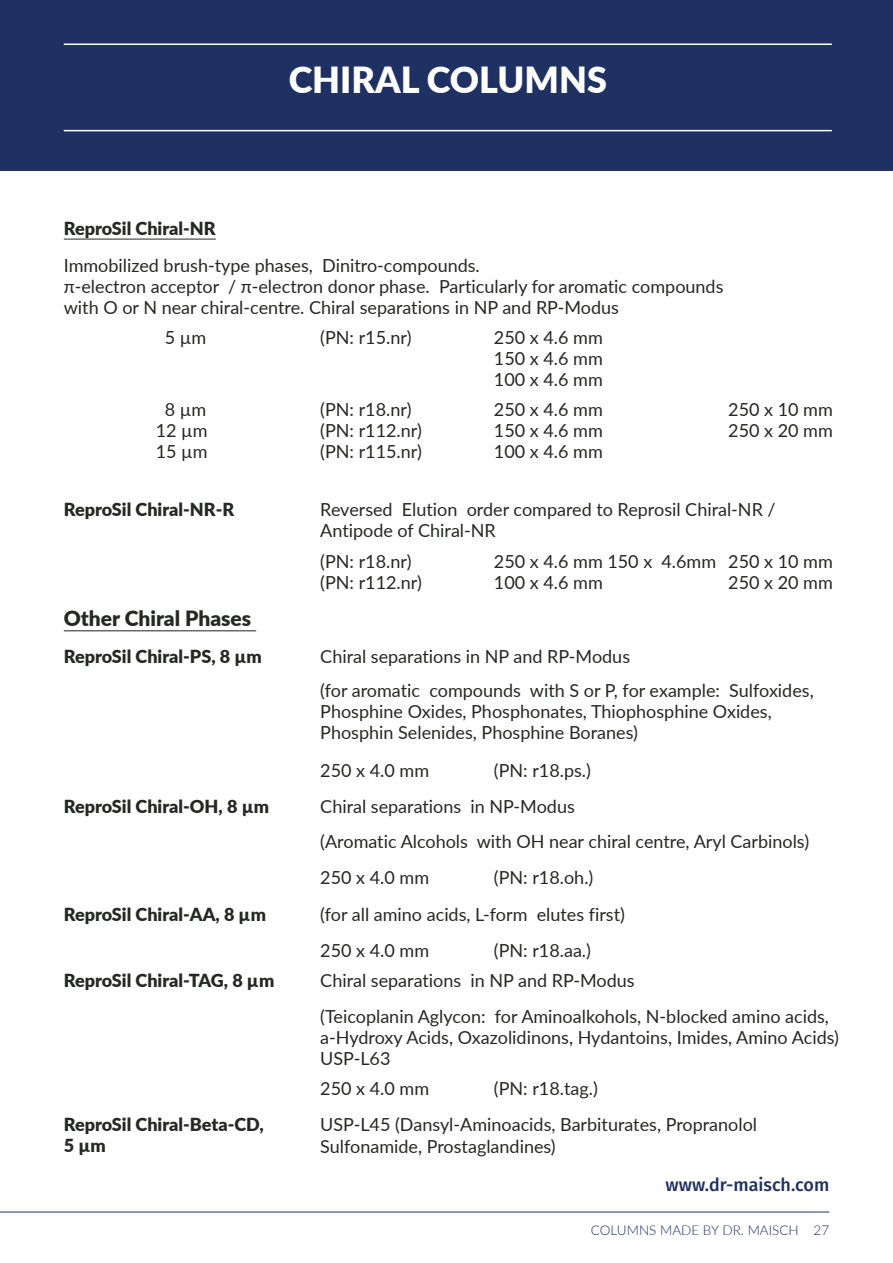
<style>
.page{position:relative;width:893px;height:1263px;background:#fff}
.page>*{position:absolute;margin:0;border:0;box-sizing:border-box;transform-origin:0 0}
.Tabellenkopfzeile{font:900 36px "Lato";color:#fff}
.Tabellenkopfzeile-2{font:900 21px "Lato";color:#262825}
.Tabellenkopfzeile-3{font:18px/21px "Lato";color:#262825}
.Tabellenkopfzeile-4{font:900 18px "Lato";color:#262825}
.t1{font:500 18px "Fira Sans";color:#1f3062}
.t2{font:300 13.5px "Lato";color:#1f3062}
</style>
<div class="page">
<div style="left:0;top:0;width:893px;height:171px;background:#1f3062"></div>
<hr style="left:64px;top:44px;width:768px;height:1px;background:#fff">
<hr style="left:64px;top:130px;width:768px;height:1px;background:#fff">
<hr style="left:0;top:1212px;width:829px;height:1px;background:#1f3062">
<hr style="left:64px;top:239px;width:152px;height:1px;background:#262825">
<hr style="left:64px;top:630px;width:192px;height:1px;background:#262825">
<p class="Tabellenkopfzeile" style="left:289px;top:53px;width:320px">CHIRAL COLUMNS</p>
<p class="Tabellenkopfzeile-4" style="left:64px;top:215px;width:153px">ReproSil Chiral-NR</p>
<p class="Tabellenkopfzeile-3" style="left:64px;top:254px;width:661px">Immobilized brush-type phases, Dinitro-compounds.<br>π-electron acceptor / π-electron donor phase. Particularly for aromatic compounds</p>
<p class="Tabellenkopfzeile-3" style="left:64px;top:296px;width:557px">with O or N near chiral-centre. Chiral separations in NP and RP-Modus</p>
<p class="Tabellenkopfzeile-3" style="left:165px;top:326px;width:43px">5 µm</p>
<p class="Tabellenkopfzeile-3" style="left:320px;top:326px;width:93px">(PN: r15.nr)</p>
<p class="Tabellenkopfzeile-3" style="left:494px;top:326px;width:110px">250 x 4.6 mm</p>
<p class="Tabellenkopfzeile-3" style="left:494px;top:347px;width:110px">150 x 4.6 mm</p>
<p class="Tabellenkopfzeile-3" style="left:494px;top:368px;width:110px">100 x 4.6 mm</p>
<p class="Tabellenkopfzeile-3" style="left:165px;top:398px;width:43px">8 µm</p>
<p class="Tabellenkopfzeile-3" style="left:156px;top:419px;width:53px">12 µm</p>
<p class="Tabellenkopfzeile-3" style="left:156px;top:440px;width:53px">15 µm</p>
<p class="Tabellenkopfzeile-3" style="left:320px;top:398px;width:93px">(PN: r18.nr)</p>
<p class="Tabellenkopfzeile-3" style="left:320px;top:419px;width:103px">(PN: r112.nr)</p>
<p class="Tabellenkopfzeile-3" style="left:320px;top:440px;width:103px">(PN: r115.nr)</p>
<p class="Tabellenkopfzeile-3" style="left:494px;top:398px;width:110px">250 x 4.6 mm</p>
<p class="Tabellenkopfzeile-3" style="left:494px;top:419px;width:110px">150 x 4.6 mm</p>
<p class="Tabellenkopfzeile-3" style="left:494px;top:440px;width:110px">100 x 4.6 mm</p>
<p class="Tabellenkopfzeile-3" style="left:728px;top:398px;width:106px">250 x 10 mm</p>
<p class="Tabellenkopfzeile-3" style="left:728px;top:419px;width:106px">250 x 20 mm</p>
<p class="Tabellenkopfzeile-4" style="left:64px;top:496px;width:172px">ReproSil Chiral-NR-R</p>
<p class="Tabellenkopfzeile-3" style="left:320px;top:498px;width:457px">Reversed Elution order compared to Reprosil Chiral-NR /</p>
<p class="Tabellenkopfzeile-3" style="left:320px;top:519px;width:177px">Antipode of Chiral-NR</p>
<p class="Tabellenkopfzeile-3" style="left:320px;top:550px;width:93px">(PN: r18.nr)</p>
<p class="Tabellenkopfzeile-3" style="left:320px;top:571px;width:103px">(PN: r112.nr)</p>
<p class="Tabellenkopfzeile-3" style="left:494px;top:550px;width:224px">250 x 4.6 mm 150 x 4.6mm<br>100 x 4.6 mm</p>
<p class="Tabellenkopfzeile-3" style="left:728px;top:550px;width:106px">250 x 10 mm</p>
<p class="Tabellenkopfzeile-3" style="left:728px;top:571px;width:106px">250 x 20 mm</p>
<p class="Tabellenkopfzeile-2" style="left:64px;top:602px;width:189px">Other Chiral Phases</p>
<p class="Tabellenkopfzeile-4" style="left:64px;top:643px;width:200px">ReproSil Chiral-PS, 8 µm</p>
<p class="Tabellenkopfzeile-3" style="left:320px;top:645px;width:311px">Chiral separations in NP and RP-Modus</p>
<p class="Tabellenkopfzeile-3" style="left:320px;top:679px;width:495px">(for aromatic compounds with S or P, for example: Sulfoxides,</p>
<p class="Tabellenkopfzeile-3" style="left:320px;top:700px;width:453px">Phosphine Oxides, Phosphonates, Thiophosphine Oxides,</p>
<p class="Tabellenkopfzeile-3" style="left:320px;top:721px;width:319px">Phosphin Selenides, Phosphine Boranes)</p>
<p class="Tabellenkopfzeile-3" style="left:320px;top:759px;width:110px">250 x 4.0 mm</p>
<p class="Tabellenkopfzeile-3" style="left:494px;top:759px;width:99px">(PN: r18.ps.)</p>
<p class="Tabellenkopfzeile-4" style="left:64px;top:793px;width:207px">ReproSil Chiral-OH, 8 µm</p>
<p class="Tabellenkopfzeile-3" style="left:320px;top:795px;width:256px">Chiral separations in NP-Modus</p>
<p class="Tabellenkopfzeile-3" style="left:320px;top:830px;width:490px">(Aromatic Alcohols with OH near chiral centre, Aryl Carbinols)</p>
<p class="Tabellenkopfzeile-3" style="left:320px;top:866px;width:110px">250 x 4.0 mm</p>
<p class="Tabellenkopfzeile-3" style="left:494px;top:866px;width:101px">(PN: r18.oh.)</p>
<p class="Tabellenkopfzeile-4" style="left:64px;top:901px;width:204px">ReproSil Chiral-AA, 8 µm</p>
<p class="Tabellenkopfzeile-3" style="left:320px;top:903px;width:306px">(for all amino acids, L-form elutes first)</p>
<p class="Tabellenkopfzeile-3" style="left:320px;top:939px;width:110px">250 x 4.0 mm</p>
<p class="Tabellenkopfzeile-3" style="left:494px;top:939px;width:99px">(PN: r18.aa.)</p>
<p class="Tabellenkopfzeile-4" style="left:64px;top:966px;width:212px">ReproSil Chiral-TAG, 8 µm</p>
<p class="Tabellenkopfzeile-3" style="left:320px;top:969px;width:316px">Chiral separations in NP and RP-Modus</p>
<p class="Tabellenkopfzeile-3" style="left:320px;top:1005px;width:510px">(Teicoplanin Aglycon: for Aminoalkohols, N-blocked amino acids,</p>
<p class="Tabellenkopfzeile-3" style="left:320px;top:1026px;width:520px">a-Hydroxy Acids, Oxazolidinons, Hydantoins, Imides, Amino Acids)<br>USP-L63</p>
<p class="Tabellenkopfzeile-3" style="left:320px;top:1077px;width:110px">250 x 4.0 mm</p>
<p class="Tabellenkopfzeile-3" style="left:494px;top:1077px;width:105px">(PN: r18.tag.)</p>
<p class="Tabellenkopfzeile-4" style="left:64px;top:1111px;width:202px">ReproSil Chiral-Beta-CD,</p>
<p class="Tabellenkopfzeile-4" style="left:64px;top:1132px;width:43px">5 µm</p>
<p class="Tabellenkopfzeile-3" style="left:320px;top:1113px;width:438px">USP-L45 (Dansyl-Aminoacids, Barbiturates, Propranolol</p>
<p class="Tabellenkopfzeile-3" style="left:320px;top:1135px;width:237px">Sulfonamide, Prostaglandines)</p>
<p class="t1" style="left:666px;top:1171px;width:165px">www.dr-maisch.com</p>
<p class="t2" style="left:591px;top:1220px;width:240px">COLUMNS MADE BY DR. MAISCH 27</p>
</div>
